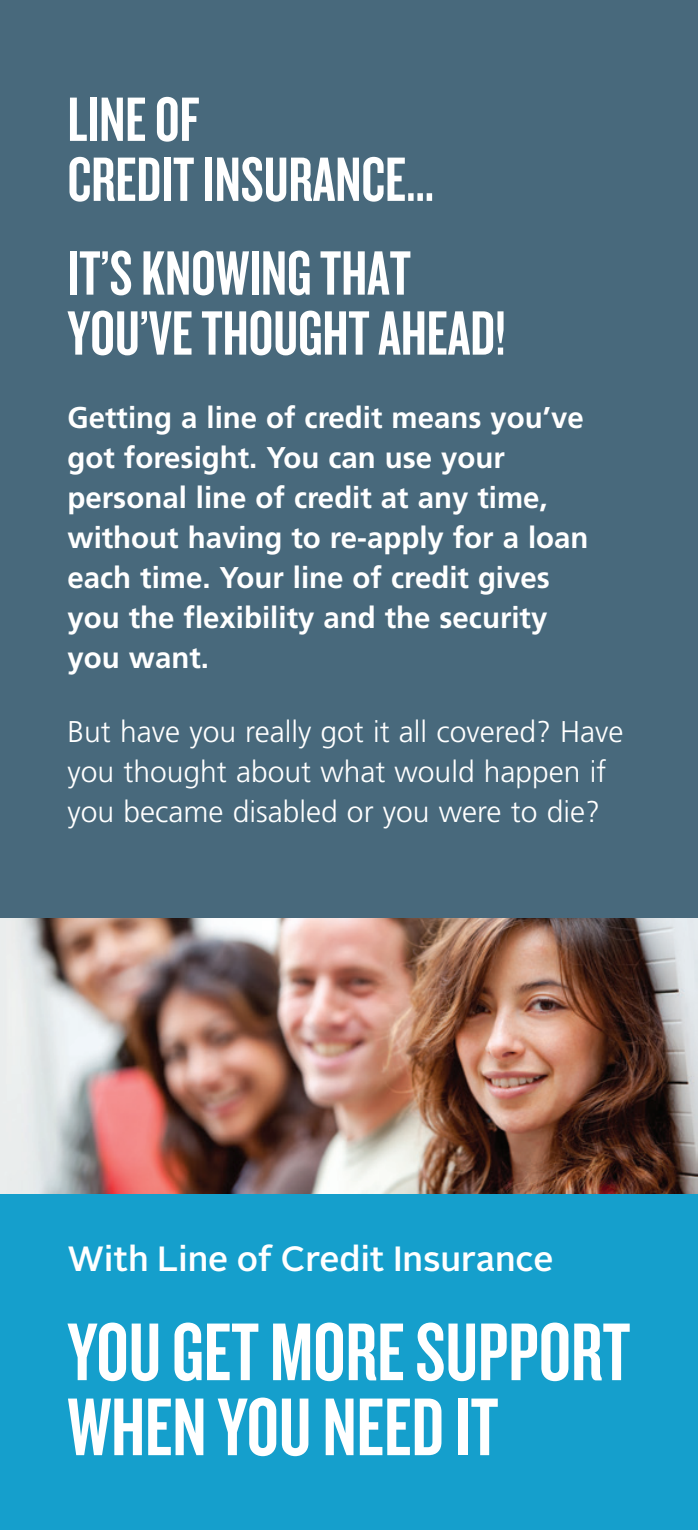
<style>
.page{position:relative;width:698px;height:1530px;background:#fff}
.page>*{position:absolute;margin:0;border:0;box-sizing:border-box;transform-origin:0 0}
.TITRE{font:85px/75px "Knockout HTF48 Featherweight";color:#fff}
.TITRE-2{font:65px/60px "Knockout HTF48 Featherweight";color:#fff}
.TITRE-3{font:500 35px "Alright Sans";color:#fff}
.texte{font:700 30px/40px "Frutiger";color:#fff}
.texte-2{font:300 30px/40px "Frutiger";color:#fff}
</style>
<div class="page">
<div style="left:0;top:0;width:698px;height:1170px;background:#48697c"></div>
<div style="left:0;top:1170px;width:698px;height:360px;background:#159fcc"></div>
<img style="left:0;top:918px;width:698px;height:275px">
<p class="TITRE-2" style="left:68px;top:90px;width:368px">LINE OF<br>CREDIT INSURANCE…</p>
<p class="TITRE-2" style="left:68px;top:244px;width:440px">IT’S KNOWING THAT<br>YOU’VE THOUGHT AHEAD!</p>
<p class="texte" style="left:68px;top:398px;width:522px">Getting a line of credit means you’ve got foresight. You can use your personal line of credit at any time, without having to re-apply for a loan each time. Your line of credit gives you the flexibility and the security you want.</p>
<p class="texte-2" style="left:68px;top:712px;width:557px">But have you really got it all covered? Have you thought about what would happen if you became disabled or you were to die?</p>
<p class="TITRE-3" style="left:68px;top:1235px;width:487px">With Line of Credit Insurance</p>
<p class="TITRE" style="left:68px;top:1316px;width:564px">YOU GET MORE SUPPORT<br>WHEN YOU NEED IT</p>
</div>
